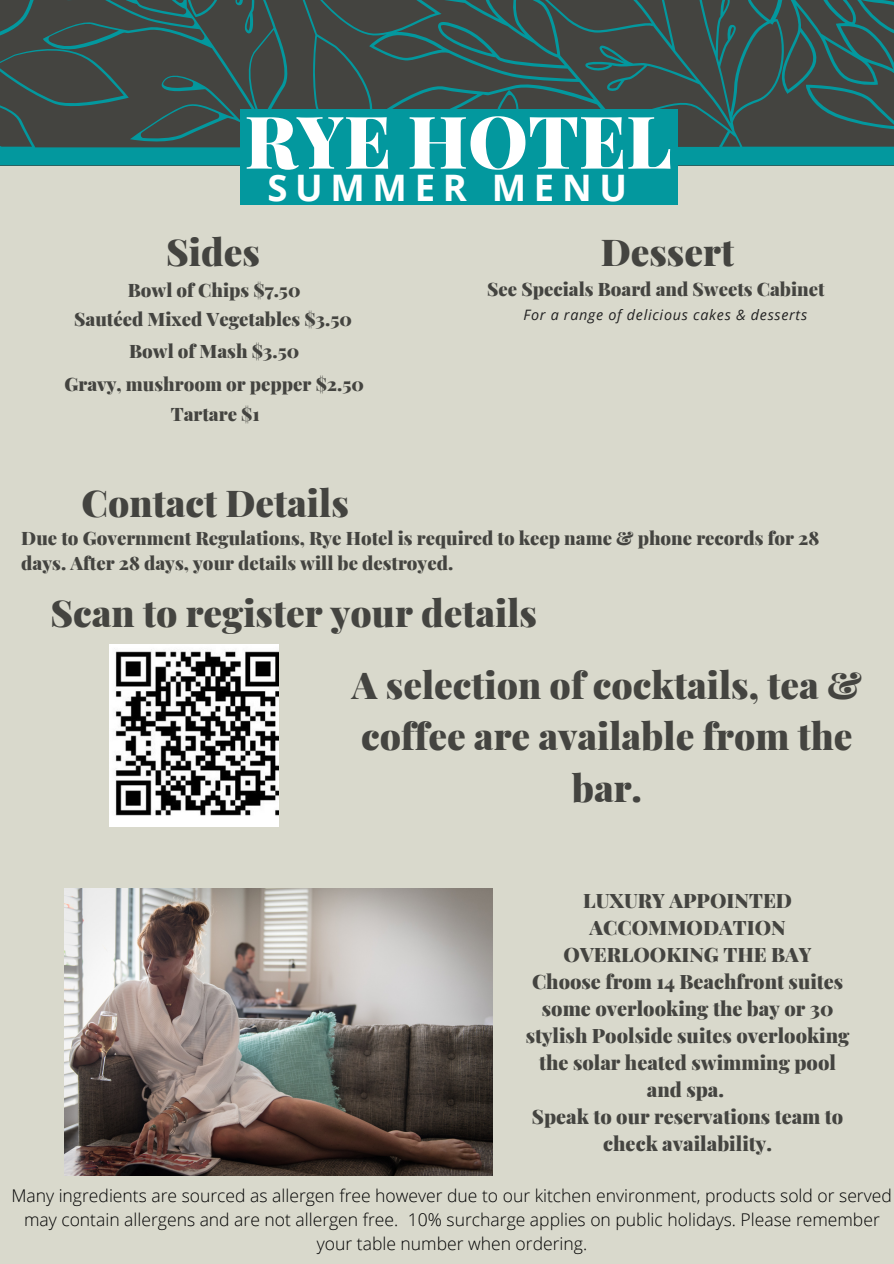
<style>
.page{position:relative;width:894px;height:1264px;background:#fff}
.page>*{position:absolute;margin:0;border:0;box-sizing:border-box;transform-origin:0 0}
.t1{font:900 72.75px "Playfair Display";color:#fff}
.t2{font:900 37.05px/51.4px "Playfair Display";color:#444440;text-align:center}
.t3{font:700 36.45px "Open Sans";letter-spacing:.21em;color:#fff}
.t4{font:900 19.95px/27px "Playfair Display";color:#444440;text-align:center}
.t5{font:900 18.6px/25.2px "Playfair Display";color:#444440}
.t6{font:300 17.55px/24.2px "Open Sans";color:#000;text-align:center}
.t7{font:italic 14.4px "Open Sans";letter-spacing:.05em;color:#222}
</style>
<div class="page">
<div style="left:0;top:0;width:893px;height:1263px;background:#d9d9cc"></div>
<svg style="left:0;top:0;width:893px;height:165px;background:#385250"></svg>
<div style="left:240px;top:109px;width:437px;height:95px;background:#03989e"></div>
<img style="left:110px;top:644px;width:168px;height:182px">
<img style="left:64px;top:889px;width:428px;height:286px">
<p class="t1" style="left:244px;top:90px;width:428px">RYE HOTEL</p>
<p class="t3" style="left:267px;top:162px;width:361px">SUMMER MENU</p>
<p class="t2" style="left:166px;top:224px;width:95px">Sides</p>
<p class="t2" style="left:600px;top:224px;width:135px">Dessert</p>
<p class="t5" style="left:128px;top:276px;width:174px">Bowl of Chips $7.50</p>
<p class="t5" style="left:487px;top:276px;width:339px">See Specials Board and Sweets Cabinet</p>
<p class="t5" style="left:74px;top:306px;width:279px">Sautéed Mixed Vegetables $3.50</p>
<p class="t5" style="left:129px;top:338px;width:171px">Bowl of Mash $3.50</p>
<p class="t7" style="left:523px;top:305px;width:285px">For a range of delicious cakes &amp; desserts</p>
<p class="t5" style="left:64px;top:370px;width:301px">Gravy, mushroom or pepper $2.50</p>
<p class="t5" style="left:171px;top:401px;width:90px">Tartare $1</p>
<p class="t2" style="left:82px;top:476px;width:268px">Contact Details</p>
<p class="t5" style="left:21px;top:524px;width:799px">Due to Government Regulations, Rye Hotel is required to keep name &amp; phone records for 28 days. After 28 days, your details will be destroyed.</p>
<p class="t2" style="left:50px;top:586px;width:488px">Scan to register your details</p>
<p class="t2" style="left:352px;top:657px;width:511px">A selection of cocktails, tea &amp; coffee are available from the bar.</p>
<p class="t4" style="left:563px;top:886px;width:250px">LUXURY APPOINTED<br>ACCOMMODATION<br>OVERLOOKING THE BAY</p>
<p class="t4" style="left:525px;top:967px;width:325px">Choose from 14 Beachfront suites some overlooking the bay or 30 stylish Poolside suites overlooking the solar heated swimming pool and spa.</p>
<p class="t4" style="left:531px;top:1102px;width:313px">Speak to our reservations team to check availability.</p>
<p class="t6" style="left:11px;top:1182px;width:881px">Many ingredients are sourced as allergen free however due to our kitchen environment, products sold or served may contain allergens and are not allergen free. 10% surcharge applies on public holidays. Please remember your table number when ordering.</p>
</div>
